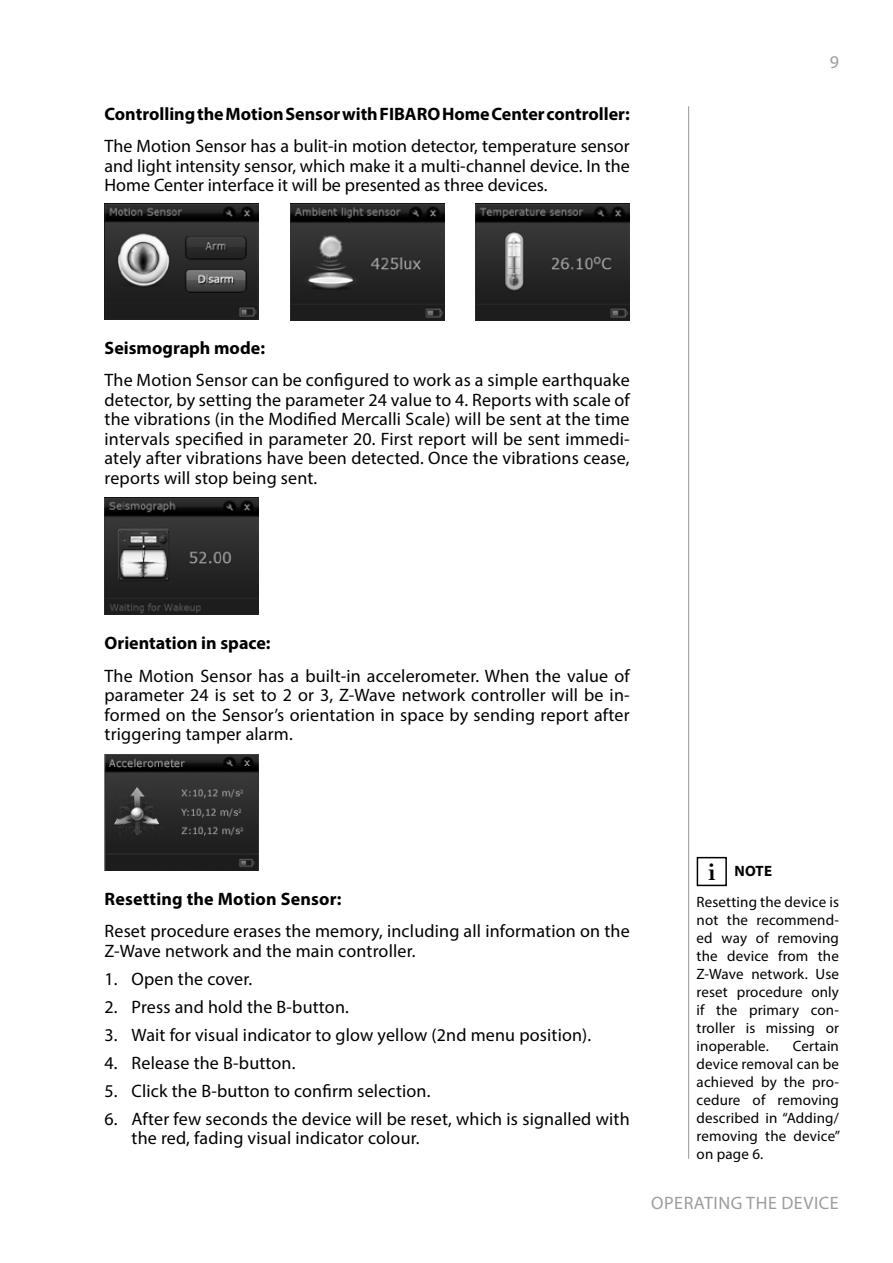
<style>
.page{position:relative;width:893px;height:1263px;background:#fff}
.page>*{position:absolute;margin:0;border:0;box-sizing:border-box;transform-origin:0 0}
.t1{font:24.75px "Bell MT Bold";color:#000}
.t2{font:18px/19.5px "Myriad Pro";letter-spacing:.01em;color:#000;text-align:justify}
.t3{font:700 18px "Myriad Pro";color:#000}
.t4{font:18px "Myriad Pro";letter-spacing:.03em;color:#9d9d9c}
.t5{font:15px/18px "Myriad Pro";letter-spacing:.01em;color:#000;text-align:justify}
.t6{font:700 15px "Myriad Pro";color:#000}
</style>
<div class="page">
<hr style="left:688px;top:106px;width:1px;height:1053px;background:#9d9d9c">
<img style="left:105px;top:204px;width:153px;height:116px">
<div style="left:697px;top:857px;width:30px;height:29px;border:2px solid #000"></div>
<img style="left:290px;top:204px;width:154px;height:116px">
<img style="left:476px;top:204px;width:154px;height:116px">
<img style="left:105px;top:498px;width:153px;height:116px">
<img style="left:105px;top:754px;width:153px;height:116px">
<p class="t3" style="left:105px;top:102px;width:527px">Controlling the Motion Sensor with FIBARO Home Center controller:</p>
<p class="t2" style="left:105px;top:136px;width:527px">The Motion Sensor has a bulit-in motion detector, temperature sensor and light intensity sensor, which make it a multi-channel device. In the Home Center interface it will be presented as three devices.</p>
<p class="t3" style="left:105px;top:336px;width:162px">Seismograph mode:</p>
<p class="t2" style="left:105px;top:370px;width:527px">The Motion Sensor can be configured to work as a simple earthquake detector, by setting the parameter 24 value to 4. Reports with scale of the vibrations (in the Modified Mercalli Scale) will be sent at the time intervals specified in parameter 20. First report will be sent immedi&shy;ately after vibrations have been detected. Once the vibrations cease, reports will stop being sent.</p>
<p class="t4" style="left:830px;top:50px;width:11px">9</p>
<p class="t3" style="left:105px;top:631px;width:168px">Orientation in space:</p>
<p class="t2" style="left:105px;top:665px;width:527px">The Motion Sensor has a built-in accelerometer. When the value of parameter 24 is set to 2 or 3, Z-Wave network controller will be in&shy;formed on the Sensor’s orientation in space by sending report after triggering tamper alarm.</p>
<p class="t3" style="left:105px;top:887px;width:238px">Resetting the Motion Sensor:</p>
<p class="t2" style="left:105px;top:921px;width:527px">Reset procedure erases the memory, including all information on the<br>Z-Wave network and the main controller.</p>
<p class="t2" style="left:105px;top:969px;width:149px">1. Open the cover.</p>
<p class="t2" style="left:105px;top:997px;width:246px">2. Press and hold the B-button.</p>
<p class="t2" style="left:105px;top:1025px;width:488px">3. Wait for visual indicator to glow yellow (2nd menu position).</p>
<p class="t2" style="left:105px;top:1053px;width:192px">4. Release the B-button.</p>
<p class="t2" style="left:105px;top:1081px;width:327px">5. Click the B-button to confirm selection.</p>
<p class="t2" style="left:132px;top:1109px;width:500px;text-indent:-27px">6. After few seconds the device will be reset, which is signalled with the red, fading visual indicator colour.</p>
<h1 class="t1" style="left:708px;top:857px;width:9px">i</h1>
<p class="t6" style="left:735px;top:861px;width:39px">NOTE</p>
<p class="t5" style="left:697px;top:892px;width:144px">Resetting the device is not the recommend&shy;ed way of removing the device from the Z-Wave network. Use reset procedure only if the primary con&shy;troller is missing or inoperable.</p>
<p class="t5" style="left:697px;top:1036px;width:145px;text-indent:96px">Certain device removal can be achieved by the pro&shy;cedure of removing described in “Adding/ removing the device” on page 6.</p>
<p class="t4" style="left:651px;top:1192px;width:23px">Operati</p>
<p class="t4" style="left:718px;top:1192px;width:105px">ngthe device</p>
</div>
